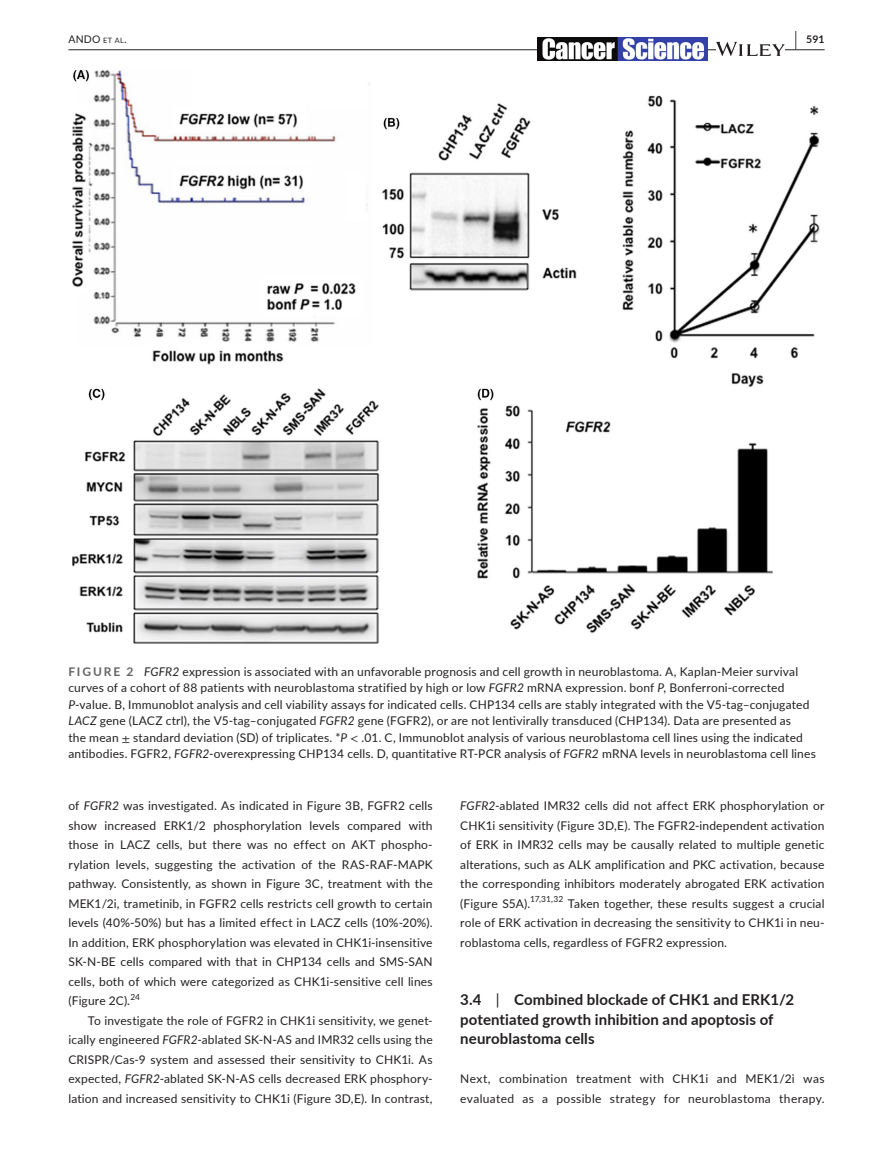
<style>
.page{position:relative;width:893px;height:1174px;background:#fff}
.page>*{position:absolute;margin:0;border:0;box-sizing:border-box;transform-origin:0 0}
.t1{font:700 15px/19.5px "Lato";letter-spacing:.005em;color:#231f20}
.t2{font:12px/19.5px "Lato";letter-spacing:.015em;color:#231f20;text-align:justify}
.t3{font:10.5px "Lato";color:#231f20}
.t4{font:700 10.5px "Lato";color:#231f20}
.t5{font:8.4px "Lato";color:#231f20}
.s1{font-size:7.35px}
.s2{font-size:19.5px}
.s3{font-weight:700;color:#636366}
.s4{font-style:italic}
.s5{font-family:"STIX"}
.s6{font-weight:400}
</style>
<div class="page">
<hr style="left:68px;top:49px;width:756px;height:1px;background:#231f20">
<img style="left:537px;top:37px;width:171px;height:24px">
<svg style="left:716px;top:42px;width:69px;height:14px"></svg>
<img style="left:72px;top:70px;width:748px;height:574px">
<p class="t3" style="left:68px;top:31px;width:60px">ANDO <span class="s1">et al</span>.</p>
<p class="t4" style="left:795px;top:31px;width:31px"><span class="s2">|</span> 591</p>
<p class="t2" style="left:68px;top:663px;width:749px;line-height:16.5px;text-align:left"><span class="s3">FIGURE 2</span> <span class="s4">FGFR2</span> expression is associated with an unfavorable prognosis and cell growth in neuroblastoma. A, Kaplan-Meier survival curves of a cohort of 88 patients with neuroblastoma stratified by high or low <span class="s4">FGFR2</span> mRNA expression. bonf <span class="s4">P</span>, Bonferroni-corrected <span class="s4">P</span>-value. B, Immunoblot analysis and cell viability assays for indicated cells. CHP134 cells are stably integrated with the V5-tag–conjugated <span class="s4">LACZ</span> gene (LACZ ctrl), the V5-tag–conjugated <span class="s4">FGFR2</span> gene (FGFR2), or are not lentivirally transduced (CHP134). Data are presented as<br>the mean <span class="s5">±</span> standard deviation (SD) of triplicates. *<span class="s4">P</span> <span class="s5">&lt;</span> .01. C, Immunoblot analysis of various neuroblastoma cell lines using the indicated antibodies. FGFR2, <span class="s4">FGFR2</span>-overexpressing CHP134 cells. D, quantitative RT-PCR analysis of <span class="s4">FGFR2</span> mRNA levels in neuroblastoma cell lines</p>
<p class="t2" style="left:68px;top:795px;width:366px">of <span class="s4">FGFR2</span> was investigated. As indicated in Figure 3B, FGFR2 cells show increased ERK1/2 phosphorylation levels compared with those in LACZ cells, but there was no effect on AKT phospho&shy;rylation levels, suggesting the activation of the RAS-RAF-MAPK pathway. Consistently, as shown in Figure 3C, treatment with the MEK1/2i, trametinib, in FGFR2 cells restricts cell growth to certain levels (40%-50%) but has a limited effect in LACZ cells (10%-20%).<br>In addition, ERK phosphorylation was elevated in CHK1i-insensitive SK-N-BE cells compared with that in CHP134 cells and SMS-SAN cells, both of which were categorized as CHK1i-sensitive cell lines (Figure 2C).</p>
<p class="t5" style="left:131px;top:991px;width:11px">24</p>
<p class="t2" style="left:68px;top:1010px;width:366px;text-indent:20px">To investigate the role of FGFR2 in CHK1i sensitivity, we genet&shy;ically engineered <span class="s4">FGFR2</span>-ablated SK-N-AS and IMR32 cells using the CRISPR/Cas-9 system and assessed their sensitivity to CHK1i. As expected, <span class="s4">FGFR2</span>-ablated SK-N-AS cells decreased ERK phosphory&shy;lation and increased sensitivity to CHK1i (Figure 3D,E). In contrast,</p>
<p class="t2" style="left:460px;top:795px;width:366px"><span class="s4">FGFR2</span>-ablated IMR32 cells did not affect ERK phosphorylation or CHK1i sensitivity (Figure 3D,E). The FGFR2-independent activation of ERK in IMR32 cells may be causally related to multiple genetic alterations, such as ALK amplification and PKC activation, because the corresponding inhibitors moderately abrogated ERK activation (Figure S5A).<sup>17,31,32</sup> Taken together, these results suggest a crucial role of ERK activation in decreasing the sensitivity to CHK1i in neu&shy;roblastoma cells, regardless of FGFR2 expression.</p>
<p class="t1" style="left:460px;top:989px;width:335px">3.4 <span class="s6">|</span> Combined blockade of CHK1 and ERK1/2 potentiated growth inhibition and apoptosis of neuroblastoma cells</p>
<p class="t2" style="left:460px;top:1068px;width:366px">Next, combination treatment with CHK1i and MEK1/2i was evaluated as a possible strategy for neuroblastoma therapy.</p>
</div>
